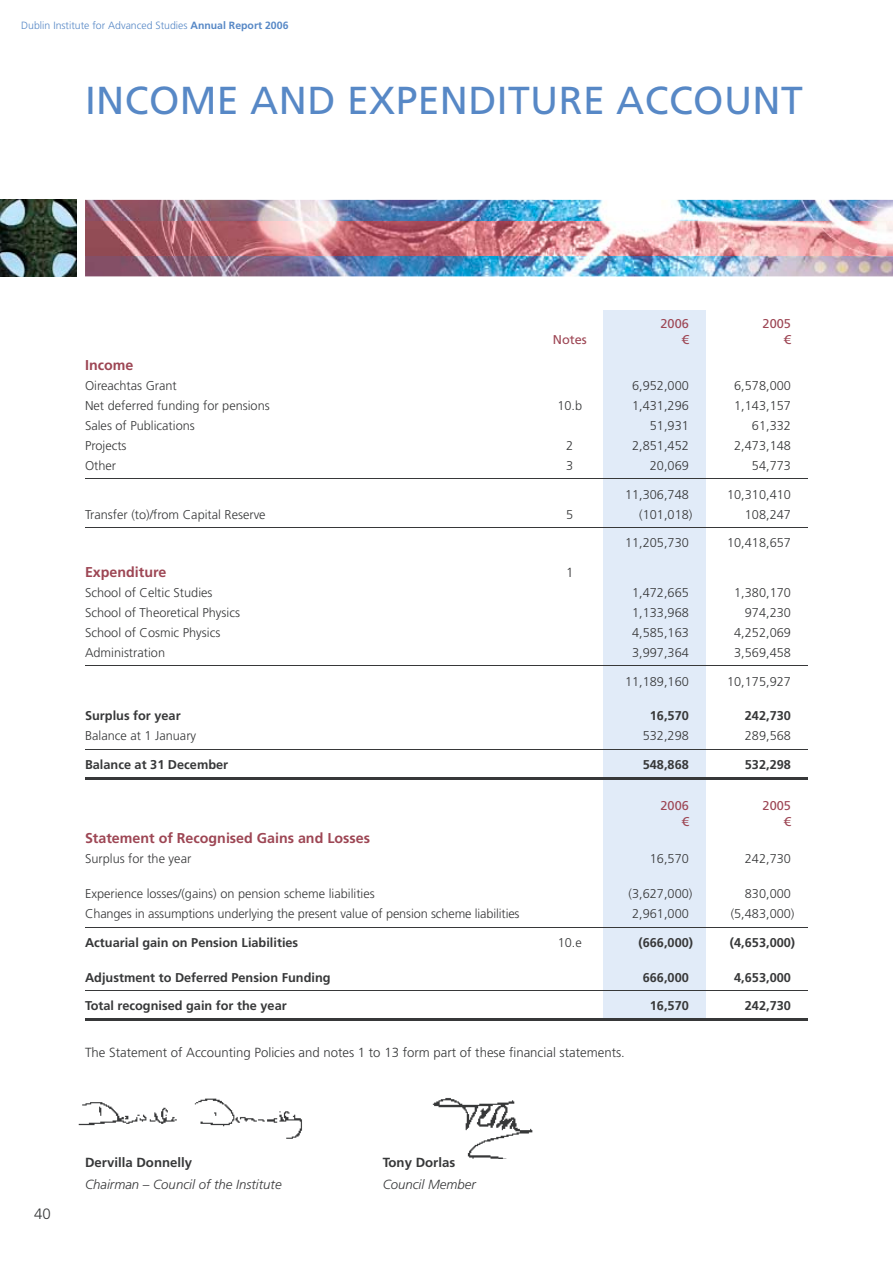
<style>
.page{position:relative;width:893px;height:1263px;background:#fff}
.page>*{position:absolute;margin:0;border:0;box-sizing:border-box;transform-origin:0 0}
.t1{font:39px "Frutiger LT Std";letter-spacing:.01em;color:#5788c6}
.t2{font:300 15px "Frutiger LT Std";color:#373839}
.t3{font:700 14.25px "Frutiger LT Std";color:#9d4654}
.t4{font:300 13.2px "Frutiger LT Std";color:#373839}
.t5{font:italic 300 13.2px "Frutiger LT Std";color:#373839}
.t6{font:700 13.2px "Frutiger LT Std";color:#373839}
.t7{font:300 12.75px "Frutiger LT Std";color:#373839}
.t8{font:700 12.75px "Frutiger LT Std";color:#373839}
.t9{font:12.75px "Frutiger LT Std";color:#9d4654}
.t10{font:300 10.5px "Frutiger LT Std";color:#5788c6}
.s1{font-weight:700}
</style>
<div class="page">
<img style="left:0;top:200px;width:77px;height:76px">
<img style="left:85px;top:200px;width:808px;height:76px">
<img style="left:85px;top:221px;width:808px;height:34px">
<div style="left:604px;top:310px;width:102px;height:710px;background:#e1ebf8"></div>
<hr style="left:85px;top:478px;width:723px;height:1px;background:#373839">
<hr style="left:85px;top:527px;width:723px;height:1px;background:#373839">
<hr style="left:85px;top:666px;width:723px;height:1px;background:#373839">
<hr style="left:85px;top:749px;width:723px;height:1px;background:#373839">
<hr style="left:85px;top:777px;width:723px;height:3px;background:#373839">
<hr style="left:85px;top:927px;width:723px;height:1px;background:#373839">
<hr style="left:85px;top:990px;width:723px;height:1px;background:#373839">
<hr style="left:85px;top:1018px;width:723px;height:3px;background:#373839">
<img style="left:78px;top:1098px;width:224px;height:41px">
<img style="left:432px;top:1098px;width:101px;height:61px">
<p class="t10" style="left:21px;top:20px;width:269px">Dublin Institute for Advanced Studies <span class="s1">Annual Report 2006</span></p>
<h1 class="t1" style="left:85px;top:78px;width:719px">INCOME AND EXPENDITURE ACCOUNT</h1>
<p class="t9" style="left:660px;top:317px;width:30px">2006</p>
<p class="t9" style="left:763px;top:317px;width:30px">2005</p>
<p class="t9" style="left:553px;top:332px;width:36px">Notes</p>
<p class="t9" style="left:682px;top:332px;width:9px">€</p>
<p class="t9" style="left:784px;top:332px;width:9px">€</p>
<p class="t3" style="left:85px;top:357px;width:50px">Income</p>
<p class="t7" style="left:85px;top:378px;width:93px">Oireachtas Grant</p>
<p class="t7" style="left:632px;top:378px;width:58px">6,952,000</p>
<p class="t7" style="left:734px;top:378px;width:58px">6,578,000</p>
<p class="t7" style="left:85px;top:398px;width:186px">Net deferred funding for pensions</p>
<p class="t7" style="left:557px;top:398px;width:26px">10.b</p>
<p class="t7" style="left:632px;top:398px;width:58px">1,431,296</p>
<p class="t7" style="left:734px;top:398px;width:58px">1,143,157</p>
<p class="t7" style="left:85px;top:418px;width:111px">Sales of Publications</p>
<p class="t7" style="left:650px;top:418px;width:40px">51,931</p>
<p class="t7" style="left:752px;top:418px;width:40px">61,332</p>
<p class="t7" style="left:85px;top:438px;width:43px">Projects</p>
<p class="t7" style="left:566px;top:438px;width:9px">2</p>
<p class="t7" style="left:632px;top:438px;width:58px">2,851,452</p>
<p class="t7" style="left:734px;top:438px;width:58px">2,473,148</p>
<p class="t7" style="left:85px;top:458px;width:33px">Other</p>
<p class="t7" style="left:566px;top:458px;width:9px">3</p>
<p class="t7" style="left:650px;top:458px;width:40px">20,069</p>
<p class="t7" style="left:752px;top:458px;width:40px">54,773</p>
<p class="t7" style="left:625px;top:487px;width:65px">11,306,748</p>
<p class="t7" style="left:727px;top:487px;width:65px">10,310,410</p>
<p class="t7" style="left:85px;top:507px;width:182px">Transfer (to)/from Capital Reserve</p>
<p class="t7" style="left:566px;top:507px;width:9px">5</p>
<p class="t7" style="left:639px;top:507px;width:55px">(101,018)</p>
<p class="t7" style="left:745px;top:507px;width:48px">108,247</p>
<p class="t7" style="left:625px;top:535px;width:65px">11,205,730</p>
<p class="t7" style="left:727px;top:535px;width:65px">10,418,657</p>
<p class="t3" style="left:85px;top:564px;width:83px">Expenditure</p>
<p class="t4" style="left:566px;top:565px;width:9px">1</p>
<p class="t7" style="left:85px;top:585px;width:129px">School of Celtic Studies</p>
<p class="t7" style="left:632px;top:585px;width:58px">1,472,665</p>
<p class="t7" style="left:734px;top:585px;width:58px">1,380,170</p>
<p class="t7" style="left:85px;top:605px;width:156px">School of Theoretical Physics</p>
<p class="t7" style="left:632px;top:605px;width:58px">1,133,968</p>
<p class="t7" style="left:745px;top:605px;width:48px">974,230</p>
<p class="t7" style="left:85px;top:625px;width:137px">School of Cosmic Physics</p>
<p class="t7" style="left:632px;top:625px;width:58px">4,585,163</p>
<p class="t7" style="left:734px;top:625px;width:58px">4,252,069</p>
<p class="t7" style="left:85px;top:645px;width:82px">Administration</p>
<p class="t7" style="left:632px;top:645px;width:58px">3,997,364</p>
<p class="t7" style="left:734px;top:645px;width:58px">3,569,458</p>
<p class="t7" style="left:625px;top:674px;width:65px">11,189,160</p>
<p class="t7" style="left:727px;top:674px;width:65px">10,175,927</p>
<p class="t8" style="left:85px;top:708px;width:97px">Surplus for year</p>
<p class="t8" style="left:650px;top:708px;width:40px">16,570</p>
<p class="t8" style="left:745px;top:708px;width:48px">242,730</p>
<p class="t7" style="left:85px;top:729px;width:113px">Balance at 1 January</p>
<p class="t7" style="left:643px;top:729px;width:48px">532,298</p>
<p class="t7" style="left:745px;top:729px;width:48px">289,568</p>
<p class="t8" style="left:85px;top:757px;width:145px">Balance at 31 December</p>
<p class="t8" style="left:643px;top:757px;width:48px">548,868</p>
<p class="t8" style="left:745px;top:757px;width:48px">532,298</p>
<p class="t9" style="left:660px;top:798px;width:30px">2006</p>
<p class="t9" style="left:763px;top:798px;width:30px">2005</p>
<p class="t9" style="left:682px;top:814px;width:9px">€</p>
<p class="t9" style="left:784px;top:814px;width:9px">€</p>
<p class="t3" style="left:85px;top:830px;width:287px">Statement of Recognised Gains and Losses</p>
<p class="t7" style="left:85px;top:852px;width:108px">Surplus for the year</p>
<p class="t7" style="left:650px;top:852px;width:40px">16,570</p>
<p class="t7" style="left:745px;top:852px;width:48px">242,730</p>
<p class="t7" style="left:85px;top:886px;width:291px">Experience losses/(gains) on pension scheme liabilities</p>
<p class="t7" style="left:629px;top:886px;width:65px">(3,627,000)</p>
<p class="t7" style="left:745px;top:886px;width:48px">830,000</p>
<p class="t7" style="left:85px;top:906px;width:436px">Changes in assumptions underlying the present value of pension scheme liabilities</p>
<p class="t7" style="left:632px;top:906px;width:58px">2,961,000</p>
<p class="t7" style="left:731px;top:906px;width:65px">(5,483,000)</p>
<p class="t8" style="left:85px;top:935px;width:215px">Actuarial gain on Pension Liabilities</p>
<p class="t7" style="left:558px;top:935px;width:26px">10.e</p>
<p class="t8" style="left:638px;top:935px;width:56px">(666,000)</p>
<p class="t8" style="left:730px;top:935px;width:67px">(4,653,000)</p>
<p class="t8" style="left:85px;top:970px;width:247px">Adjustment to Deferred Pension Funding</p>
<p class="t8" style="left:643px;top:970px;width:48px">666,000</p>
<p class="t8" style="left:734px;top:970px;width:58px">4,653,000</p>
<p class="t8" style="left:85px;top:998px;width:203px">Total recognised gain for the year</p>
<p class="t8" style="left:650px;top:998px;width:40px">16,570</p>
<p class="t8" style="left:745px;top:998px;width:48px">242,730</p>
<p class="t4" style="left:85px;top:1045px;width:541px">The Statement of Accounting Policies and notes 1 to 13 form part of these financial statements.</p>
<p class="t2" style="left:34px;top:1205px;width:18px">40</p>
<p class="t6" style="left:85px;top:1155px;width:109px">Dervilla Donnelly</p>
<p class="t6" style="left:383px;top:1155px;width:74px">Tony Dorlas</p>
<p class="t5" style="left:85px;top:1177px;width:198px">Chairman – Council of the Institute</p>
<p class="t5" style="left:383px;top:1177px;width:95px">Council Member</p>
</div>
